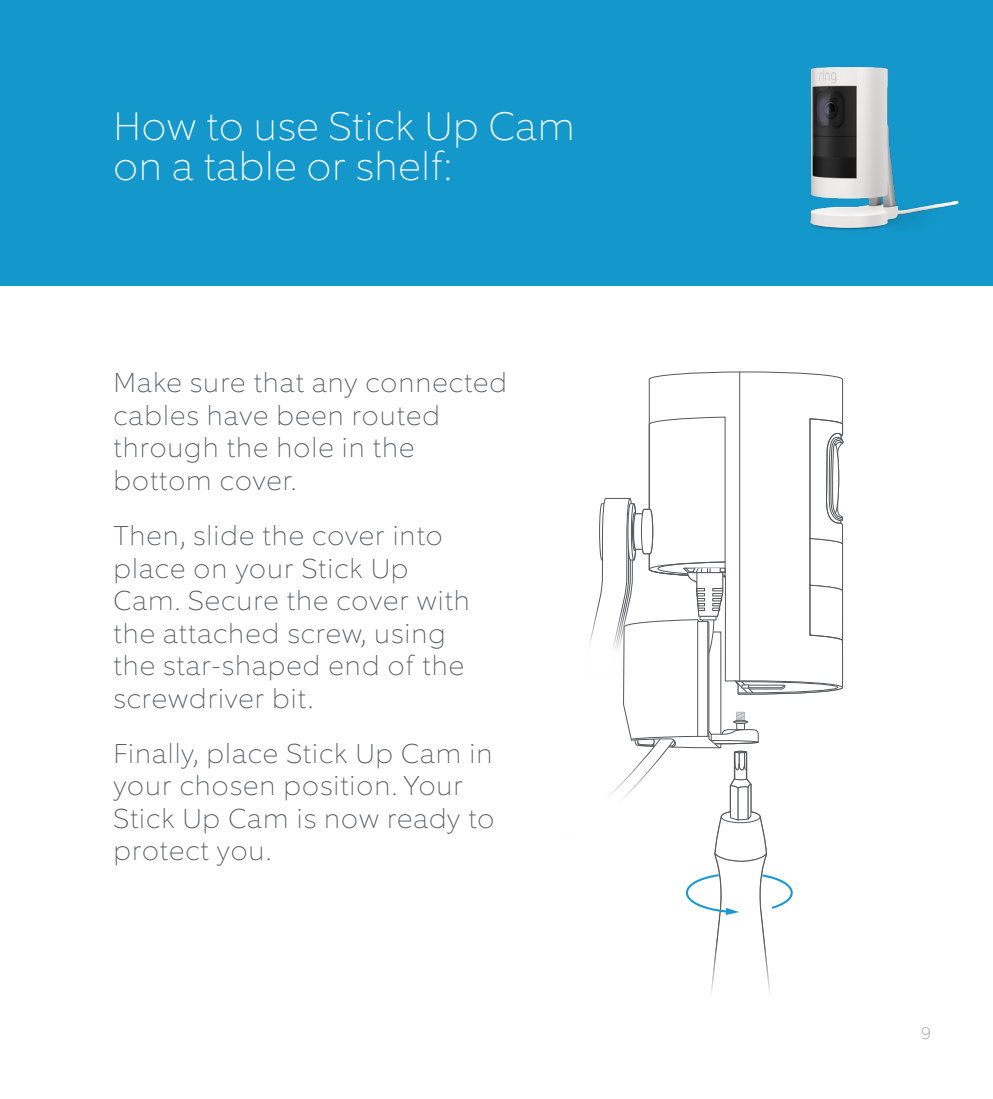
<style>
.page{position:relative;width:993px;height:1099px;background:#fff}
.page>*{position:absolute;margin:0;border:0;box-sizing:border-box;transform-origin:0 0}
.t1{font:100 40px/40px "Equip";letter-spacing:.02em;color:#fff}
.t2{font:100 27.5px/32.5px "Equip";letter-spacing:.04em;color:#54565a}
.t3{font:100 17.5px "Equip";color:#939598}
</style>
<div class="page">
<div style="left:0;top:0;width:992px;height:286px;background:#1498cb"></div>
<img style="left:810px;top:66px;width:149px;height:164px">
<svg style="left:648px;top:371px;width:195px;height:45px"></svg>
<hr style="left:739px;top:372px;width:1px;height:309px;background:#54565a">
<svg style="left:589px;top:416px;width:254px;height:578px"></svg>
<h1 class="t1" style="left:113px;top:106px;width:462px">How to use Stick Up Cam on a table or shelf:</h1>
<p class="t2" style="left:113px;top:366px;width:395px">Make sure that any connected cables have been routed through the hole in the bottom cover.</p>
<p class="t2" style="left:113px;top:519px;width:358px">Then, slide the cover into place on your Stick Up<br>Cam. Secure the cover with the attached screw, using the star-shaped end of the screwdriver bit.</p>
<p class="t2" style="left:113px;top:736px;width:382px">Finally, place Stick Up Cam in your chosen position. Your<br>Stick Up Cam is now ready to protect you.</p>
<p class="t3" style="left:920px;top:1021px;width:11px">9</p>
</div>
